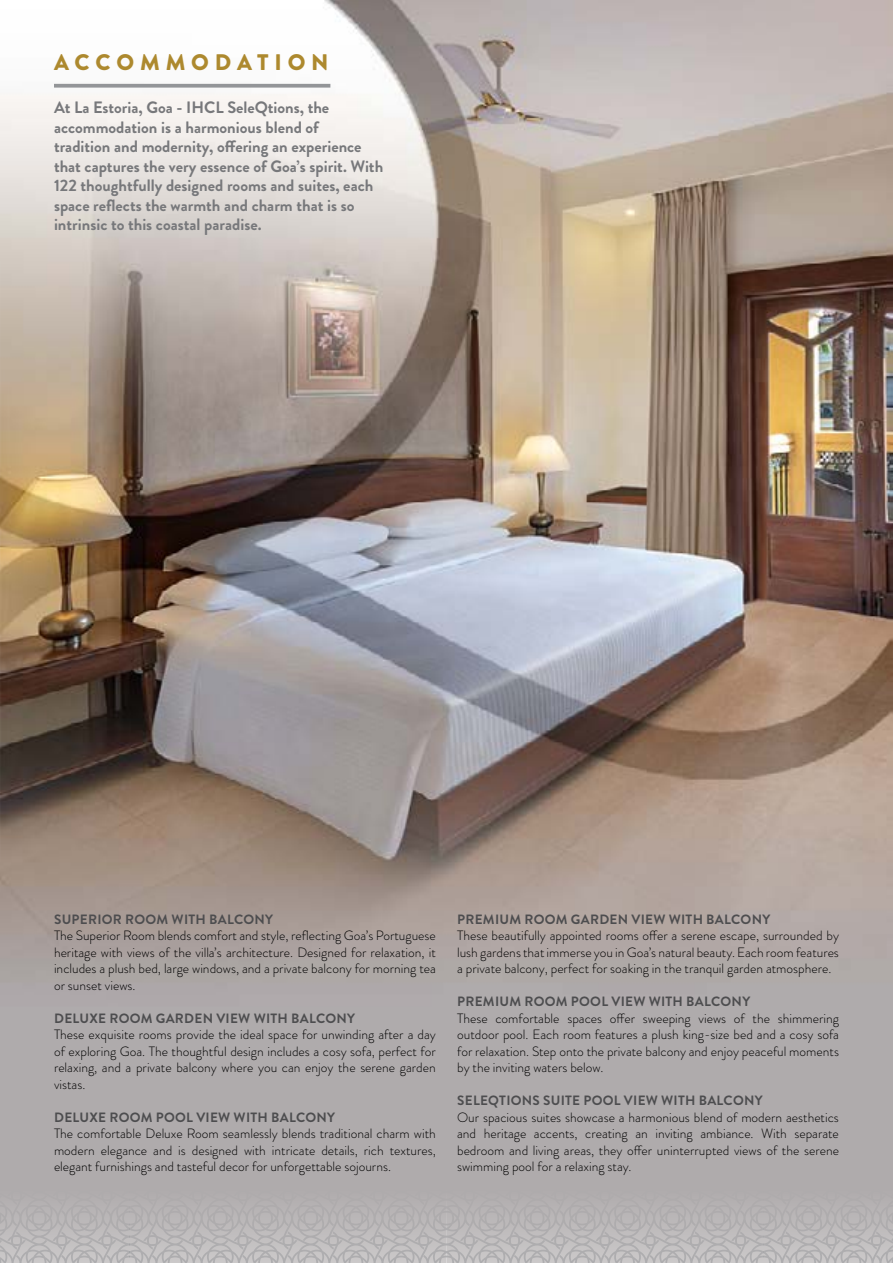
<style>
.page{position:relative;width:893px;height:1263px;background:#fff}
.page>*{position:absolute;margin:0;border:0;box-sizing:border-box;transform-origin:0 0}
.t1{font:900 22.5px "Brandon Grotesque";letter-spacing:.26em;color:#ad892e}
.t2{font:700 16.5px/19.5px "Brandon Grotesque";color:#77787b}
.t3{font:300 13.5px/16.5px "Brandon Grotesque";color:#000;text-align:justify}
.t4{font:700 13.5px "Brandon Grotesque";letter-spacing:.02em;color:#4d4d4f}
</style>
<div class="page">
<img style="left:0;top:0;width:893px;height:1173px">
<svg style="left:0;top:1173px;width:893px;height:90px"></svg>
<svg style="left:54px;top:84px;width:276px;height:4px"></svg>
<h1 class="t1" style="left:54px;top:46px;width:276px">ACCOMMODATION</h1>
<p class="t2" style="left:54px;top:98px;width:331px">At La Estoria, Goa - IHCL SeleQtions, the accommodation is a harmonious blend of<br>tradition and modernity, offering an experience that captures the very essence of Goa’s spirit. With 122 thoughtfully designed rooms and suites, each space reflects the warmth and charm that is so intrinsic to this coastal paradise.</p>
<p class="t4" style="left:54px;top:909px;width:220px">SUPERIOR ROOM WITH BALCONY</p>
<p class="t3" style="left:54px;top:927px;width:383px">The Superior Room blends comfort and style, reflecting Goa’s Portuguese heritage with views of the villa’s architecture. Designed for relaxation, it includes a plush bed, large windows, and a private balcony for morning tea or sunset views.</p>
<p class="t4" style="left:54px;top:1008px;width:303px">DELUXE ROOM GARDEN VIEW WITH BALCONY</p>
<p class="t3" style="left:54px;top:1026px;width:383px">These exquisite rooms provide the ideal space for unwinding after a day of exploring Goa. The thoughtful design includes a cosy sofa, perfect for relaxing, and a private balcony where you can enjoy the serene garden vistas.</p>
<p class="t4" style="left:54px;top:1107px;width:282px">DELUXE ROOM POOL VIEW WITH BALCONY</p>
<p class="t3" style="left:54px;top:1125px;width:383px">The comfortable Deluxe Room seamlessly blends traditional charm with modern elegance and is designed with intricate details, rich textures, elegant furnishings and tasteful decor for unforgettable sojourns.</p>
<p class="t4" style="left:457px;top:909px;width:314px">PREMIUM ROOM GARDEN VIEW WITH BALCONY</p>
<p class="t3" style="left:457px;top:927px;width:383px">These beautifully appointed rooms offer a serene escape, surrounded by lush gardens that immerse you in Goa’s natural beauty. Each room features a private balcony, perfect for soaking in the tranquil garden atmosphere.</p>
<p class="t4" style="left:457px;top:992px;width:294px">PREMIUM ROOM POOL VIEW WITH BALCONY</p>
<p class="t3" style="left:457px;top:1010px;width:383px">These comfortable spaces offer sweeping views of the shimmering outdoor pool. Each room features a plush king-size bed and a cosy sofa for relaxation. Step onto the private balcony and enjoy peaceful moments by the inviting waters below.</p>
<p class="t4" style="left:457px;top:1091px;width:307px">SELEQTIONS SUITE POOL VIEW WITH BALCONY</p>
<p class="t3" style="left:457px;top:1109px;width:383px">Our spacious suites showcase a harmonious blend of modern aesthetics and heritage accents, creating an inviting ambiance. With separate bedroom and living areas, they offer uninterrupted views of the serene swimming pool for a relaxing stay.</p>
</div>
